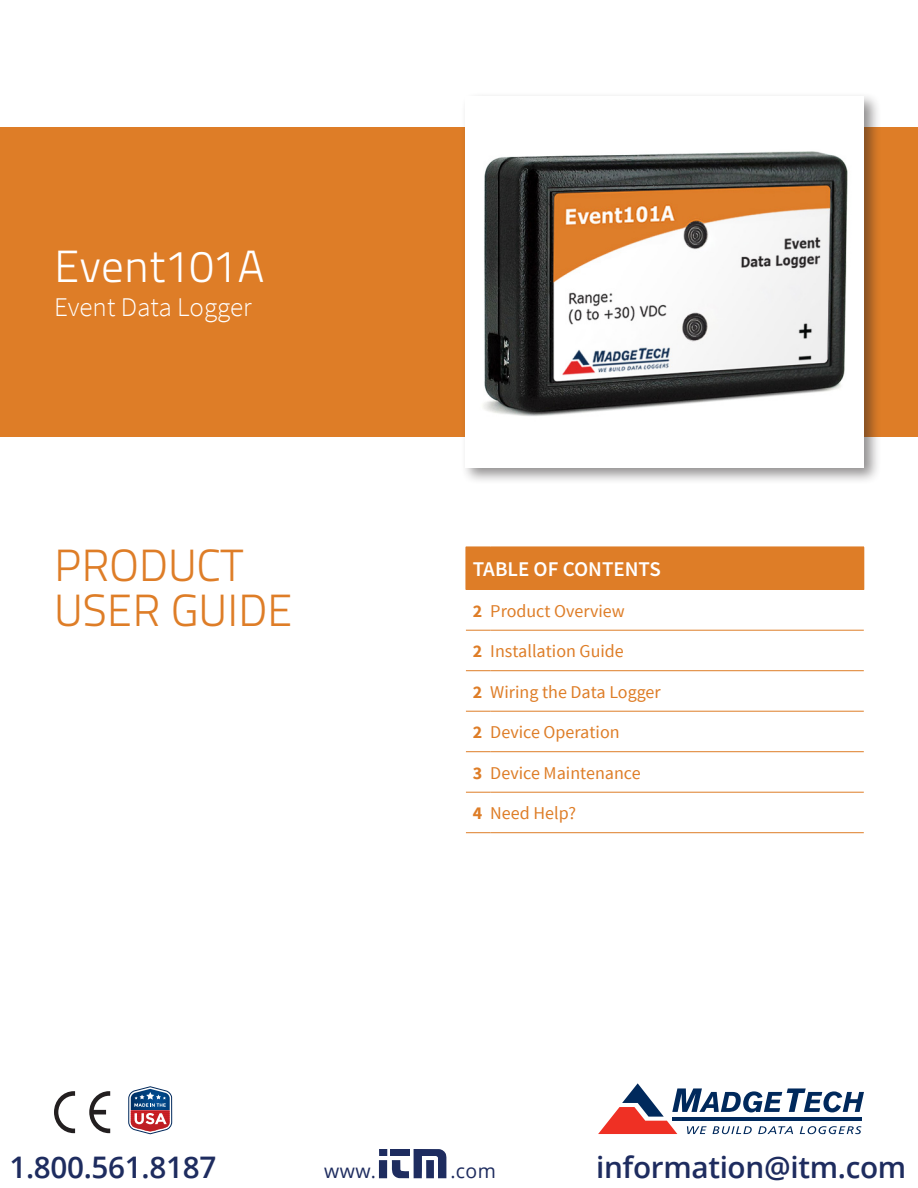
<style>
.page{position:relative;width:918px;height:1188px;background:#fff}
.page>*{position:absolute;margin:0;border:0;box-sizing:border-box;transform-origin:0 0}
.t1{font:300 45px/45.8px "Titillium Text 22 L";color:#de7d27}
.t2{font:300 45px "Titillium Text 22 L";color:#fff}
.t3{font:600 29.7px "Open Sans";letter-spacing:-.01em;color:#1e2c5f}
.t4{font:300 27px "Source Sans Pro";color:#fff}
.t5{font:600 21px "Source Sans Pro";color:#fff}
.t6{font:19.5px "Open Sans";letter-spacing:.02em;color:#1e2c5f}
.t7{font:18px "Source Sans Pro";color:#de7d27}
.t8{font:700 18px "Source Sans Pro";color:#de7d27}
</style>
<div class="page">
<div style="left:0;top:127px;width:918px;height:309px;background:#de7d27"></div>
<div style="left:461px;top:91px;width:421px;height:394px;background:#231f20;opacity:.5"></div>
<div style="left:466px;top:96px;width:398px;height:372px;background:#fff"></div>
<img style="left:483px;top:151px;width:365px;height:265px">
<svg style="left:128px;top:1086px;width:44px;height:48px"></svg>
<svg style="left:89px;top:1091px;width:21px;height:42px"></svg>
<svg style="left:54px;top:1091px;width:21px;height:42px"></svg>
<svg style="left:598px;top:1083px;width:266px;height:51px"></svg>
<hr style="left:672px;top:1117px;width:190px;height:3px;background:#00295c">
<div style="left:466px;top:547px;width:398px;height:43px;background:#de7d27"></div>
<hr style="left:864px;top:547px;width:1px;height:43px;background:#de7d27">
<svg style="left:466px;top:630px;width:24px;height:1px"></svg>
<hr style="left:490px;top:630px;width:374px;height:1px;background:#de7d27">
<svg style="left:466px;top:670px;width:24px;height:1px"></svg>
<hr style="left:490px;top:670px;width:374px;height:1px;background:#de7d27">
<svg style="left:466px;top:711px;width:24px;height:1px"></svg>
<hr style="left:490px;top:711px;width:374px;height:1px;background:#de7d27">
<svg style="left:466px;top:751px;width:24px;height:1px"></svg>
<hr style="left:490px;top:751px;width:374px;height:1px;background:#de7d27">
<svg style="left:466px;top:792px;width:24px;height:1px"></svg>
<svg style="left:466px;top:832px;width:24px;height:1px"></svg>
<hr style="left:490px;top:792px;width:374px;height:1px;background:#de7d27">
<hr style="left:490px;top:832px;width:374px;height:1px;background:#de7d27">
<div style="left:379px;top:1149px;width:8px;height:7px;background:#1e2c5f"></div>
<div style="left:379px;top:1160px;width:8px;height:18px;background:#1e2c5f"></div>
<svg style="left:391px;top:1149px;width:55px;height:29px"></svg>
<p class="t2" style="left:54px;top:233px;width:212px">Event101A</p>
<p class="t4" style="left:54px;top:290px;width:199px">Event Data Logger</p>
<p class="t1" style="left:54px;top:540px;width:240px">PRODUCT<br>USER GUIDE</p>
<p class="t5" style="left:473px;top:555px;width:190px">TABLE OF CONTENTS</p>
<p class="t8" style="left:473px;top:599px;width:11px">2</p>
<p class="t7" style="left:490px;top:600px;width:136px">Product Overview</p>
<p class="t8" style="left:473px;top:640px;width:11px">2</p>
<p class="t7" style="left:490px;top:640px;width:135px">Installation Guide</p>
<p class="t8" style="left:473px;top:680px;width:11px">2</p>
<p class="t7" style="left:490px;top:681px;width:172px">Wiring the Data Logger</p>
<p class="t8" style="left:473px;top:721px;width:11px">2</p>
<p class="t7" style="left:490px;top:721px;width:131px">Device Operation</p>
<p class="t8" style="left:473px;top:761px;width:11px">3</p>
<p class="t7" style="left:490px;top:762px;width:152px">Device Maintenance</p>
<p class="t8" style="left:473px;top:802px;width:11px">4</p>
<p class="t7" style="left:490px;top:802px;width:87px">Need Help?</p>
<h2 class="t3" style="left:9px;top:1147px;width:208px">1.800.561.8187</h2>
<p class="t6" style="left:324px;top:1158px;width:53px">www.</p>
<p class="t6" style="left:450px;top:1158px;width:47px">.com</p>
<h2 class="t3" style="left:596px;top:1147px;width:312px">information@itm.com</h2>
</div>
